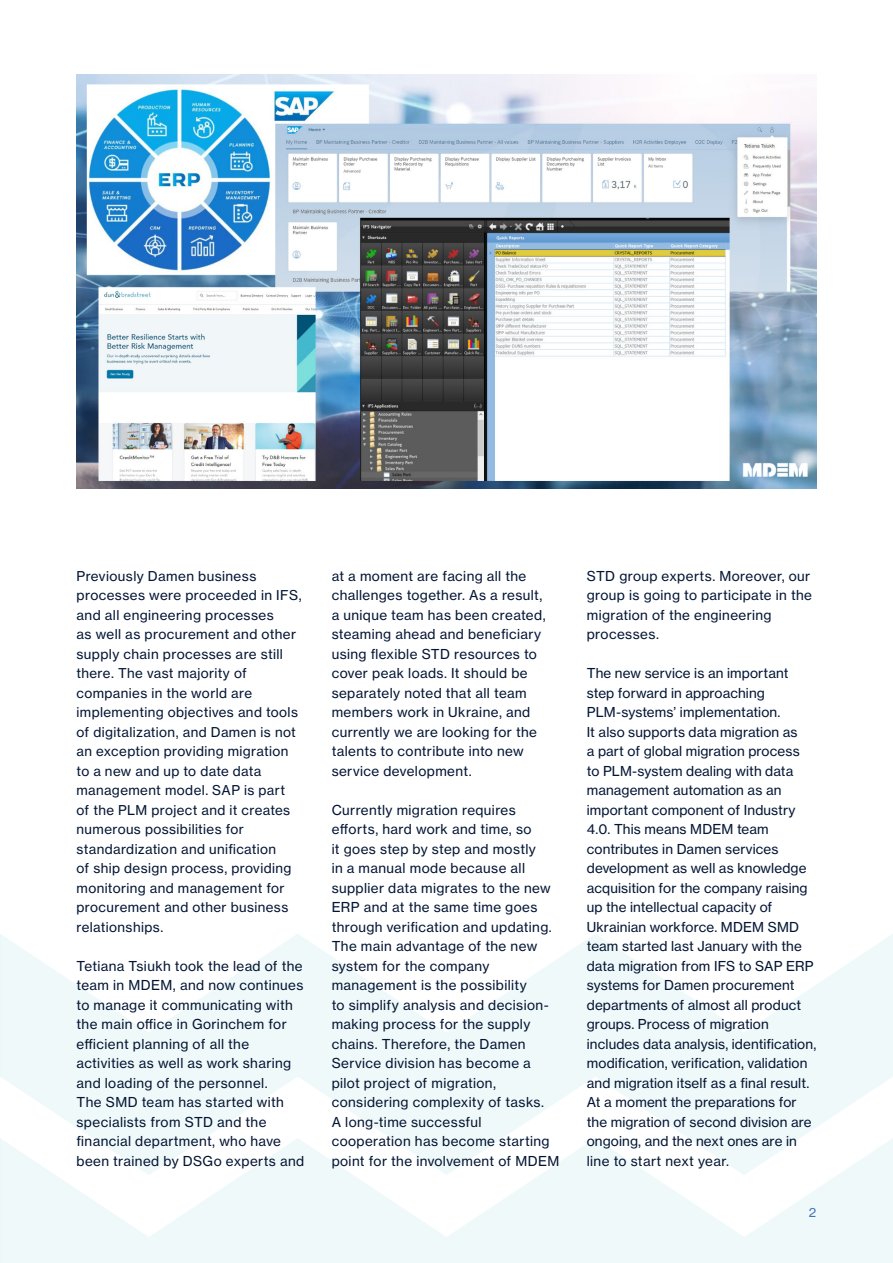
<style>
.page{position:relative;width:893px;height:1263px;background:#fff}
.page>*{position:absolute;margin:0;border:0;box-sizing:border-box;transform-origin:0 0}
.t1{font:13.5px/19.5px "N Haas Grotesk TX Pro 55 Rg";letter-spacing:.02em;color:#031533}
.t2{font:13.35px/19.5px "N Haas Grotesk TX Pro 55 Rg";letter-spacing:.03em;color:#031533}
.t3{font:12px "N Haas Grotesk TX Pro 55 Rg";color:#0d4da1}
</style>
<div class="page">
<svg style="left:0;top:934px;width:893px;height:329px;fill:#f0f9fa"></svg>
<img style="left:77px;top:75px;width:739px;height:413px">
<p class="t2" style="left:77px;top:566px;width:227px">Previously Damen business processes were proceeded in IFS, and all engineering processes<br>as well as procurement and other supply chain processes are still there. The vast majority of companies in the world are implementing objectives and tools of digitalization, and Damen is not an exception providing migration to a new and up to date data management model. SAP is part<br>of the PLM project and it creates numerous possibilities for standardization and unification<br>of ship design process, providing monitoring and management for procurement and other business relationships.</p>
<p class="t1" style="left:77px;top:956px;width:229px">Tetiana Tsiukh took the lead of the team in MDEM, and now continues to manage it communicating with the main office in Gorinchem for efficient planning of all the activities as well as work sharing and loading of the personnel.<br>The SMD team has started with specialists from STD and the financial department, who have been trained by DSGo experts and</p>
<p class="t1" style="left:332px;top:566px;width:215px">at a moment are facing all the challenges together. As a result, a unique team has been created, steaming ahead and beneficiary using flexible STD resources to cover peak loads. It should be separately noted that all team members work in Ukraine, and currently we are looking for the talents to contribute into new service development.</p>
<p class="t1" style="left:332px;top:800px;width:229px">Currently migration requires efforts, hard work and time, so<br>it goes step by step and mostly<br>in a manual mode because all supplier data migrates to the new<br>ERP and at the same time goes through verification and updating.<br>The main advantage of the new system for the company management is the possibility<br>to simplify analysis and decision&shy;making process for the supply chains. Therefore, the Damen<br>Service division has become a pilot project of migration, considering complexity of tasks.<br>A long-time successful cooperation has become starting point for the involvement of MDEM</p>
<p class="t1" style="left:587px;top:566px;width:227px">STD group experts. Moreover, our group is going to participate in the migration of the engineering processes.</p>
<p class="t1" style="left:587px;top:663px;width:231px">The new service is an important step forward in approaching<br>PLM-systems’ implementation.<br>It also supports data migration as<br>a part of global migration process<br>to PLM-system dealing with data management automation as an important component of Industry<br>4.0. This means MDEM team contributes in Damen services development as well as knowledge acquisition for the company raising up the intellectual capacity of<br>Ukrainian workforce. MDEM SMD team started last January with the data migration from IFS to SAP ERP systems for Damen procurement departments of almost all product groups. Process of migration includes data analysis, identification, modification, verification, validation and migration itself as a final result.<br>At a moment the preparations for the migration of second division are ongoing, and the next ones are in line to start next year.</p>
<p class="t3" style="left:809px;top:1206px;width:9px">2</p>
</div>
